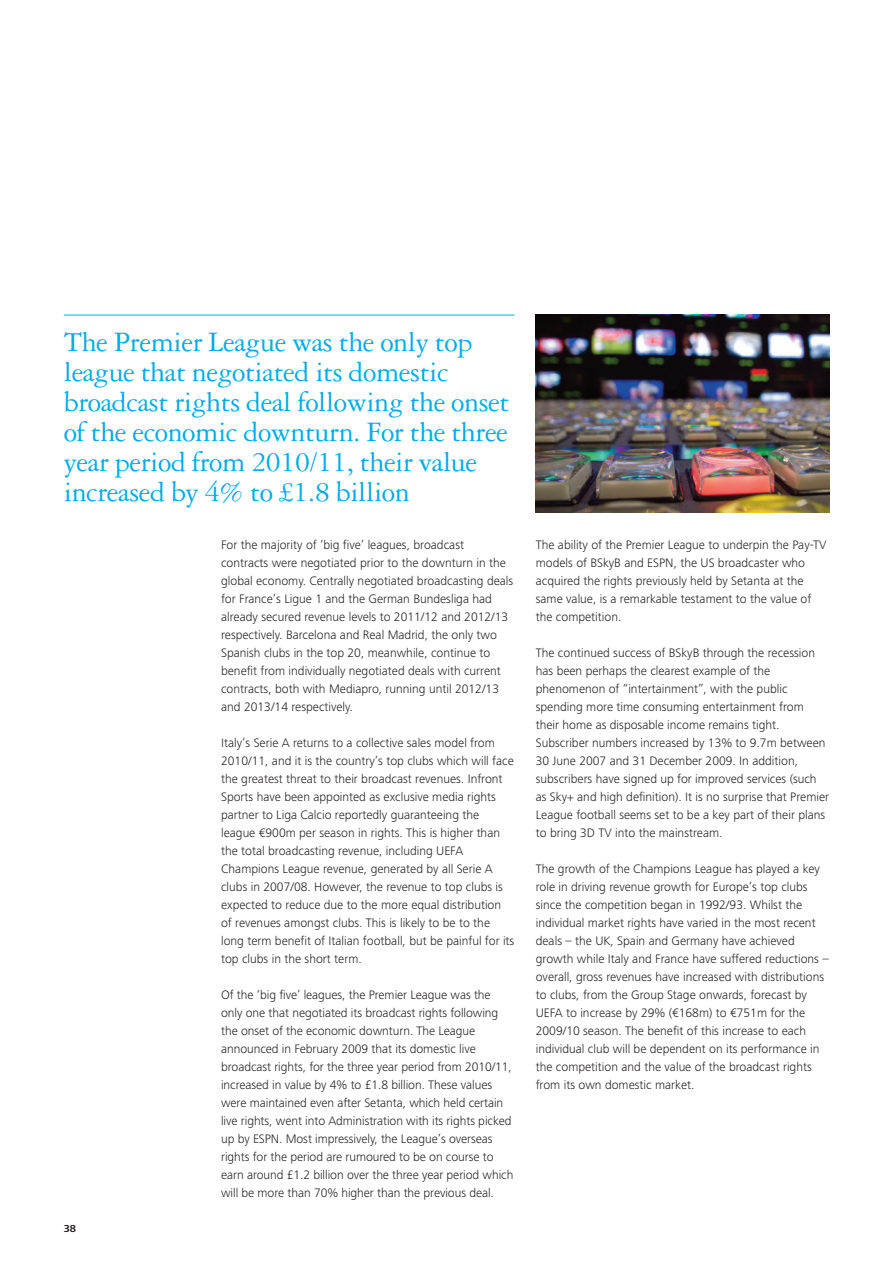
<style>
.page{position:relative;width:893px;height:1263px;background:#fff}
.page>*{position:absolute;margin:0;border:0;box-sizing:border-box;transform-origin:0 0}
.t1{font:30px/30px "Garamond 3 LT Std";letter-spacing:-.015em;color:#00abe7}
.t2{font:300 12.75px/18px "Frutiger Next LT";color:#231f20}
.t3{font:700 10.5px "Frutiger Next LT";color:#231f20}
</style>
<div class="page">
<hr style="left:64px;top:315px;width:450px;height:1px;background:#00abe7">
<img style="left:536px;top:315px;width:293px;height:198px">
<h1 class="t1" style="left:64px;top:330px;width:447px">The Premier League was the only top league that negotiated its domestic broadcast rights deal following the onset of the economic downturn. For the three year period from 2010/11, their value increased by 4% to £1.8 billion</h1>
<p class="t3" style="left:64px;top:1224px;width:14px">38</p>
<p class="t2" style="left:221px;top:537px;width:294px">For the majority of ‘big five’ leagues, broadcast contracts were negotiated prior to the downturn in the global economy. Centrally negotiated broadcasting deals for France’s Ligue 1 and the German Bundesliga had already secured revenue levels to 2011/12 and 2012/13 respectively. Barcelona and Real Madrid, the only two Spanish clubs in the top 20, meanwhile, continue to benefit from individually negotiated deals with current contracts, both with Mediapro, running until 2012/13 and 2013/14 respectively.</p>
<p class="t2" style="left:221px;top:735px;width:295px">Italy’s Serie A returns to a collective sales model from 2010/11, and it is the country’s top clubs which will face the greatest threat to their broadcast revenues. Infront Sports have been appointed as exclusive media rights partner to Liga Calcio reportedly guaranteeing the league €900m per season in rights. This is higher than the total broadcasting revenue, including UEFA Champions League revenue, generated by all Serie A clubs in 2007/08. However, the revenue to top clubs is expected to reduce due to the more equal distribution of revenues amongst clubs. This is likely to be to the long term benefit of Italian football, but be painful for its top clubs in the short term.</p>
<p class="t2" style="left:221px;top:987px;width:294px">Of the ‘big five’ leagues, the Premier League was the only one that negotiated its broadcast rights following the onset of the economic downturn. The League announced in February 2009 that its domestic live broadcast rights, for the three year period from 2010/11, increased in value by 4% to £1.8 billion. These values were maintained even after Setanta, which held certain live rights, went into Administration with its rights picked up by ESPN. Most impressively, the League’s overseas rights for the period are rumoured to be on course to earn around £1.2 billion over the three year period which will be more than 70% higher than the previous deal.</p>
<p class="t2" style="left:536px;top:537px;width:292px">The ability of the Premier League to underpin the Pay-TV models of BSkyB and ESPN, the US broadcaster who acquired the rights previously held by Setanta at the same value, is a remarkable testament to the value of the competition.</p>
<p class="t2" style="left:536px;top:645px;width:295px">The continued success of BSkyB through the recession has been perhaps the clearest example of the phenomenon of “intertainment”, with the public spending more time consuming entertainment from their home as disposable income remains tight.<br>Subscriber numbers increased by 13% to 9.7m between 30 June 2007 and 31 December 2009. In addition, subscribers have signed up for improved services (such as Sky+ and high definition). It is no surprise that Premier League football seems set to be a key part of their plans to bring 3D TV into the mainstream.</p>
<p class="t2" style="left:536px;top:861px;width:295px">The growth of the Champions League has played a key role in driving revenue growth for Europe’s top clubs since the competition began in 1992/93. Whilst the individual market rights have varied in the most recent deals – the UK, Spain and Germany have achieved growth while Italy and France have suffered reductions – overall, gross revenues have increased with distributions to clubs, from the Group Stage onwards, forecast by UEFA to increase by 29% (€168m) to €751m for the 2009/10 season. The benefit of this increase to each individual club will be dependent on its performance in the competition and the value of the broadcast rights from its own domestic market.</p>
</div>
